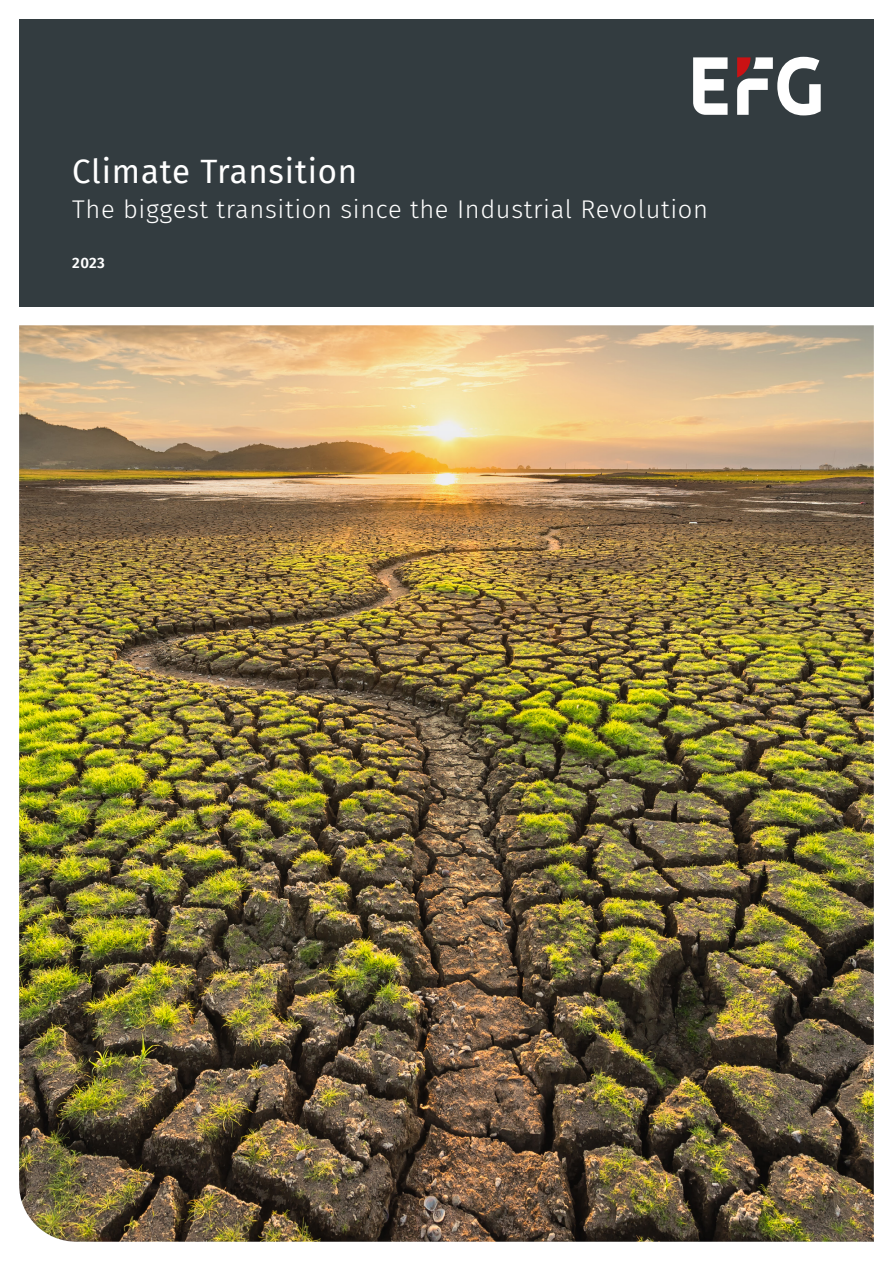
<style>
.page{position:relative;width:893px;height:1263px;background:#fff}
.page>*{position:absolute;margin:0;border:0;box-sizing:border-box;transform-origin:0 0}
.t1{font:33px "Fira Sans";letter-spacing:.025em;color:#fff}
.t2{font:300 25.5px "Fira Sans";letter-spacing:.025em;color:#fff}
.t3{font:600 15px "Fira Sans";color:#fff}
</style>
<div class="page">
<div style="left:19px;top:19px;width:855px;height:287px;background:#333c40"></div>
<svg style="left:693px;top:57px;width:35px;height:58px"></svg>
<svg style="left:737px;top:57px;width:84px;height:58px"></svg>
<img style="left:19px;top:325px;width:855px;height:917px">
<p class="t1" style="left:72px;top:147px;width:287px">Climate Transition</p>
<p class="t2" style="left:72px;top:191px;width:637px">The biggest transition since the Industrial Revolution</p>
<p class="t3" style="left:72px;top:250px;width:34px">2023</p>
</div>
